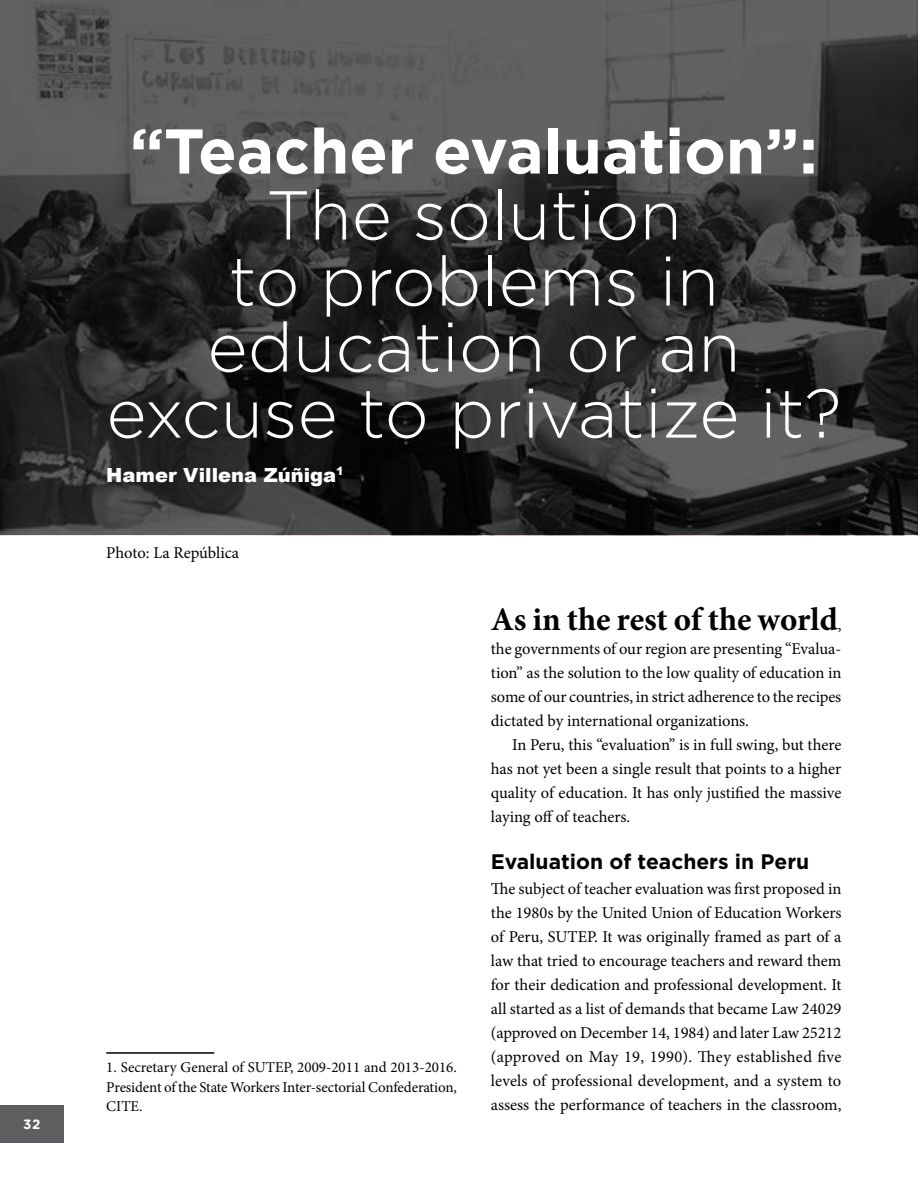
<style>
.page{position:relative;width:918px;height:1188px;background:#fff}
.page>*{position:absolute;margin:0;border:0;box-sizing:border-box;transform-origin:0 0}
.t1{font:300 69px/66px "Gotham";color:#fff;text-align:center}
.t2{font:700 63px "Gotham";color:#fff}
.t3{font:700 33px "Minion Pro";color:#000}
.t4{font:700 21px "Gotham";color:#000}
.t5{font:900 19.5px "Arial";color:#fff}
.t6{font:16.5px/24px "Minion Pro";letter-spacing:-.005em;color:#000;text-align:justify}
.t7{font:15px/19.5px "Minion Pro";letter-spacing:-.01em;color:#000;text-align:justify}
.t8{font:700 13.5px "Gotham Rounded";color:#fff}
.s1{font-weight:400;font-size:16.5px}
</style>
<div class="page">
<div style="left:0;top:1105px;width:64px;height:38px;background:#5e5e61"></div>
<svg style="left:0;top:0;width:918px;height:534px;background:#3a3a3a"></svg>
<hr style="left:106px;top:1052px;width:108px;height:2px;background:#000">
<p class="t8" style="left:23px;top:1114px;width:19px">32</p>
<h2 class="t2" style="left:130px;top:115px;width:689px">“Teacher evaluation”:</h2>
<h1 class="t1" style="left:106px;top:181px;width:737px">The solution<br>to problems in education or an excuse to privatize it?</h1>
<p class="t5" style="left:106px;top:461px;width:239px">Hamer Villena Zúñiga<sup>1</sup></p>
<p class="t6" style="left:106px;top:541px;width:134px">Photo: La República</p>
<p class="t7" style="left:106px;top:1058px;width:352px">1. Secretary General of SUTEP, 2009-2011 and 2013-2016.<br>President of the State Workers Inter-sectorial Confederation, CITE.</p>
<h3 class="t3" style="left:491px;top:596px;width:352px">As in the rest of the world<span class="s1">,</span></h3>
<p class="t6" style="left:491px;top:637px;width:352px">the governments of our region are presenting “Evalua&shy;tion” as the solution to the low quality of education in some of our countries, in strict adherence to the recipes dictated by international organizations.</p>
<p class="t6" style="left:491px;top:733px;width:352px;text-indent:21px">In Peru, this “evaluation” is in full swing, but there has not yet been a single result that points to a higher quality of education. It has only justified the massive laying off of teachers.</p>
<p class="t4" style="left:491px;top:849px;width:320px">Evaluation of teachers in Peru</p>
<p class="t6" style="left:491px;top:877px;width:352px">The subject of teacher evaluation was first proposed in the 1980s by the United Union of Education Workers of Peru, SUTEP. It was originally framed as part of a law that tried to encourage teachers and reward them for their dedication and professional development. It all started as a list of demands that became Law 24029 (approved on December 14, 1984) and later Law 25212 (approved on May 19, 1990). They established five levels of professional development, and a system to assess the performance of teachers in the classroom,</p>
</div>
